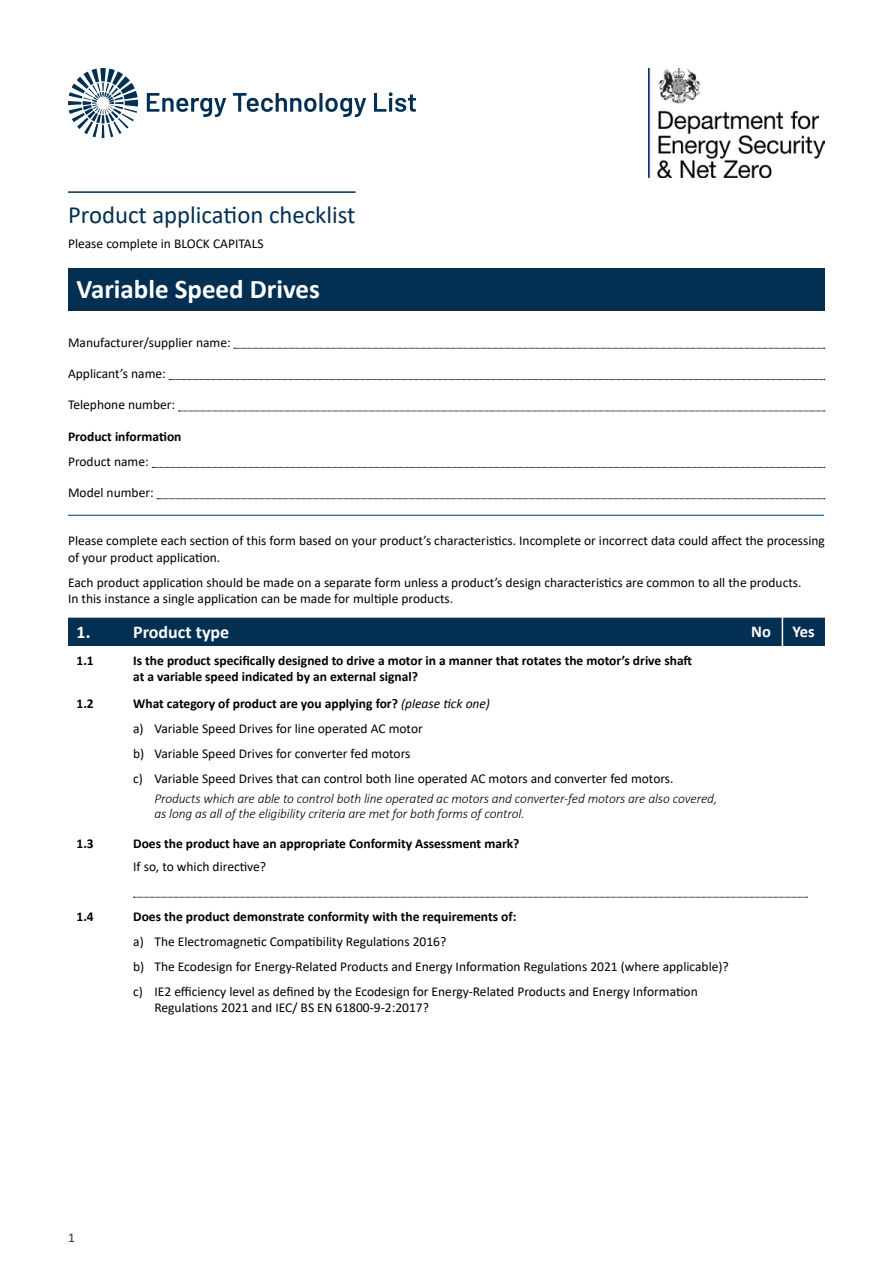
<style>
.page{position:relative;width:893px;height:1263px;background:#fff}
.page>*{position:absolute;margin:0;border:0;box-sizing:border-box;transform-origin:0 0}
.t1{font:700 27px "Calibri";color:#fff}
.t2{font:24.75px "Calibri";color:#032f52}
.t3{font:700 18px "Calibri";color:#fff}
.t4{font:700 16.5px "Calibri";color:#fff}
.t5{font:13.5px/25px "Calibri";color:#000}
.t6{font:700 13.5px/16.5px "Calibri";color:#000}
.t7{font:italic 300 13.5px/15px "Calibri";letter-spacing:-.01em;color:#000}
.t8{font:13.5px "Calibri";color:#333}
.s1{font-weight:700}
.s2{font-style:italic}
</style>
<div class="page">
<hr style="left:68px;top:191px;width:288px;height:2px;background:#032f52">
<svg style="left:234px;top:348px;width:591px;height:1px"></svg>
<svg style="left:169px;top:379px;width:656px;height:1px"></svg>
<svg style="left:179px;top:411px;width:646px;height:1px"></svg>
<svg style="left:152px;top:467px;width:673px;height:1px"></svg>
<svg style="left:157px;top:498px;width:668px;height:1px"></svg>
<hr style="left:68px;top:515px;width:756px;height:1px;background:#09538f">
<div style="left:68px;top:268px;width:757px;height:43px;background:#032f52"></div>
<div style="left:68px;top:618px;width:757px;height:28px;background:#032f52"></div>
<svg style="left:133px;top:897px;width:674px;height:1px"></svg>
<svg style="left:147px;top:93px;width:79px;height:24px"></svg>
<svg style="left:233px;top:93px;width:133px;height:24px"></svg>
<svg style="left:374px;top:92px;width:42px;height:20px"></svg>
<svg style="left:68px;top:68px;width:70px;height:70px"></svg>
<img style="left:648px;top:68px;width:177px;height:109px">
<h2 class="t2" style="left:68px;top:197px;width:289px">Product application checklist</h2>
<p class="t5" style="left:68px;top:230px;width:197px">Please complete in BLOCK CAPITALS</p>
<h1 class="t1" style="left:77px;top:270px;width:245px">Variable Speed Drives</h1>
<p class="t5" style="left:68px;top:329px;width:164px">Manufacturer/supplier name:</p>
<p class="t5" style="left:68px;top:361px;width:99px">Applicant’s name:</p>
<p class="t5" style="left:68px;top:392px;width:109px">Telephone number:</p>
<p class="t6" style="left:68px;top:428px;width:115px">Product information</p>
<p class="t5" style="left:68px;top:448px;width:82px">Product name:</p>
<p class="t5" style="left:68px;top:480px;width:87px">Model number:</p>
<p class="t5" style="left:68px;top:532px;width:758px;line-height:16.5px">Please complete each section of this form based on your product’s characteristics. Incomplete or incorrect data could affect the processing of your product application.</p>
<p class="t5" style="left:68px;top:574px;width:735px;line-height:16.5px">Each product application should be made on a separate form unless a product’s design characteristics are common to all the products.<br>In this instance a single application can be made for multiple products.</p>
<h3 class="t3" style="left:77px;top:619px;width:154px">1. Product type</h3>
<p class="t4" style="left:751px;top:619px;width:21px">No</p>
<p class="t4" style="left:793px;top:619px;width:24px">Yes</p>
<p class="t6" style="left:77px;top:652px;width:19px">1.1</p>
<p class="t6" style="left:133px;top:652px;width:561px">Is the product specifically designed to drive a motor in a manner that rotates the motor’s drive shaft at a variable speed indicated by an external signal?</p>
<p class="t6" style="left:77px;top:695px;width:19px">1.2</p>
<p class="t5" style="left:133px;top:691px;width:542px"><span class="s1">What category of product are you applying for?</span> <span class="s2">(please tick one)<br></span>a) Variable Speed Drives for line operated AC motor<br>b) Variable Speed Drives for converter fed motors<br>c) Variable Speed Drives that can control both line operated AC motors and converter fed motors.</p>
<p class="t7" style="left:154px;top:791px;width:564px">Products which are able to control both line operated ac motors and converter-fed motors are also covered, as long as all of the eligibility criteria are met for both forms of control.</p>
<p class="t6" style="left:77px;top:835px;width:19px">1.3</p>
<p class="t6" style="left:133px;top:835px;width:388px">Does the product have an appropriate Conformity Assessment mark?</p>
<p class="t5" style="left:133px;top:853px;width:135px">If so, to which directive?</p>
<p class="t6" style="left:77px;top:908px;width:19px">1.4</p>
<p class="t6" style="left:133px;top:908px;width:385px">Does the product demonstrate conformity with the requirements of:</p>
<p class="t5" style="left:133px;top:928px;width:597px">a) The Electromagnetic Compatibility Regulations 2016?<br>b) The Ecodesign for Energy-Related Products and Energy Information Regulations 2021 (where applicable)? c) IE2 efficiency level as defined by the Ecodesign for Energy-Related Products and Energy Information</p>
<p class="t5" style="left:154px;top:995px;width:276px">Regulations 2021 and IEC/ BS EN 61800-9-2:2017?</p>
<p class="t8" style="left:68px;top:1228px;width:8px">1</p>
</div>
